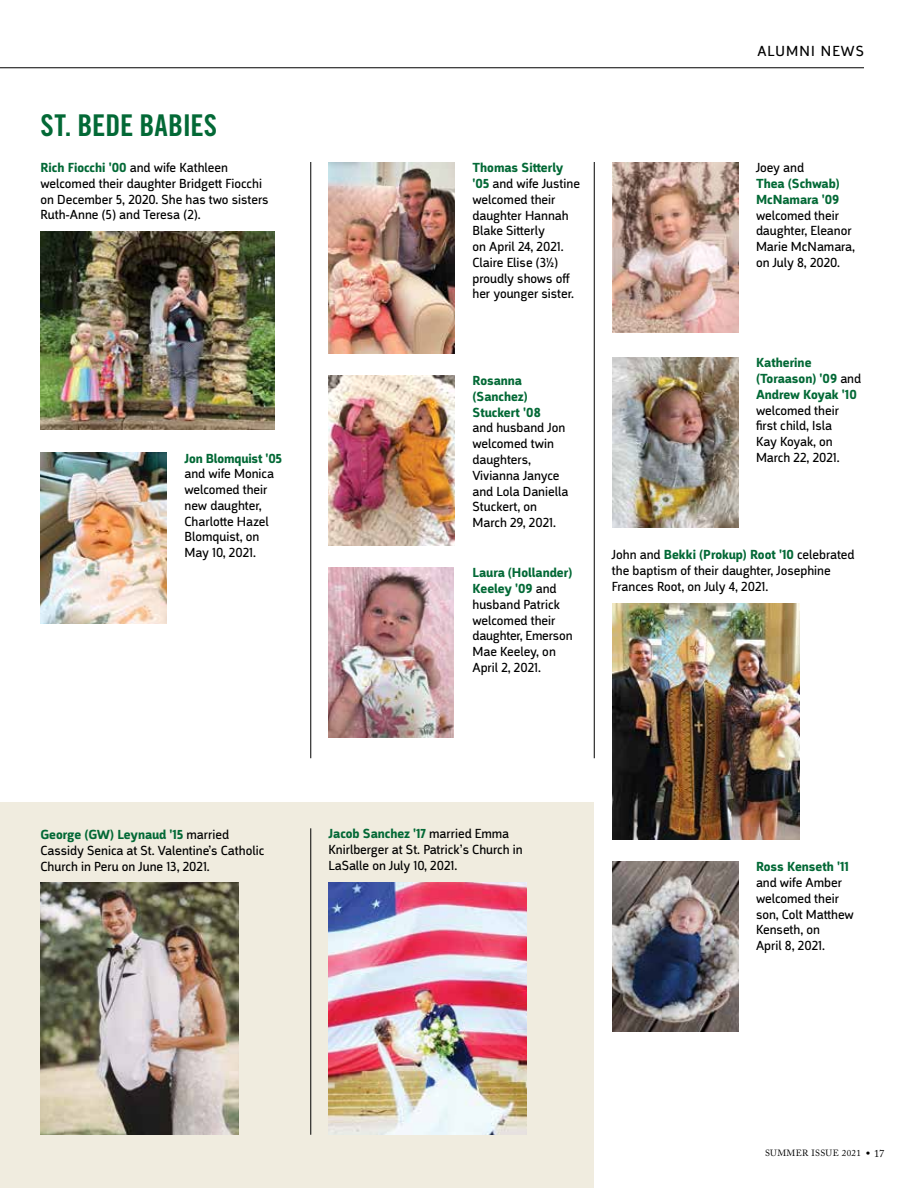
<style>
.page{position:relative;width:918px;height:1188px;background:#fff}
.page>*{position:absolute;margin:0;border:0;box-sizing:border-box;transform-origin:0 0}
.t1{font:30px "Trade Gothic Bold Cond Twenty";color:#036936}
.t2{font:15px "Argumentum";letter-spacing:.08em;color:#000}
.t3{font:13.5px/15.8px "Argumentum";color:#000}
.t4{font:700 13.5px/15.8px "Argumentum";color:#036936}
.t5{font:9px "Adobe Caslon";letter-spacing:.04em;color:#000}
.s1{font-weight:700;color:#036936}
.s2{font-weight:400;color:#000}
.s3{font-size:13.5px}
.s4{font-size:10.5px}
</style>
<div class="page">
<div style="left:0;top:803px;width:594px;height:385px;background:#f0ecdf"></div>
<img style="left:328px;top:883px;width:198px;height:252px">
<img style="left:40px;top:883px;width:198px;height:252px">
<hr style="left:0;top:67px;width:864px;height:1px;background:#000">
<img style="left:40px;top:232px;width:234px;height:198px">
<img style="left:328px;top:567px;width:126px;height:171px">
<img style="left:612px;top:861px;width:126px;height:171px">
<img style="left:612px;top:357px;width:126px;height:171px">
<img style="left:612px;top:603px;width:187px;height:237px">
<img style="left:40px;top:452px;width:126px;height:171px">
<img style="left:328px;top:162px;width:127px;height:192px">
<img style="left:328px;top:375px;width:127px;height:171px">
<hr style="left:311px;top:162px;width:1px;height:596px;background:#000">
<hr style="left:311px;top:828px;width:1px;height:307px;background:#000">
<hr style="left:594px;top:162px;width:1px;height:596px;background:#000">
<img style="left:612px;top:162px;width:126px;height:171px">
<h1 class="t1" style="left:40px;top:107px;width:178px">ST. BEDE BABIES</h1>
<p class="t3" style="left:40px;top:160px;width:230px"><span class="s1">Rich Fiocchi '00</span> and wife Kathleen welcomed their daughter Bridgett Fiocchi on December 5, 2020. She has two sisters Ruth-Anne (5) and Teresa (2).</p>
<p class="t4" style="left:185px;top:451px;width:99px">Jon Blomquist '05</p>
<p class="t3" style="left:185px;top:466px;width:91px">and wife Monica welcomed their new daughter,<br>Charlotte Hazel<br>Blomquist, on<br>May 10, 2021.</p>
<p class="t2" style="left:757px;top:42px;width:108px">ALUMNI NEWS</p>
<p class="t3" style="left:472px;top:160px;width:109px"><span class="s1">Thomas Sitterly '05</span> and wife Justine welcomed their daughter Hannah<br>Blake Sitterly<br>on April 24, 2021.<br>Claire Elise (3½) proudly shows off her younger sister.</p>
<p class="t4" style="left:472px;top:373px;width:70px">Rosanna (Sanchez)<br>Stuckert '08</p>
<p class="t3" style="left:472px;top:420px;width:97px">and husband Jon welcomed twin daughters,<br>Vivianna Janyce and Lola Daniella<br>Stuckert, on<br>March 29, 2021.</p>
<p class="t3" style="left:472px;top:565px;width:102px"><span class="s1">Laura (Hollander)<br>Keeley '09</span> and husband Patrick welcomed their daughter, Emerson<br>Mae Keeley, on<br>April 2, 2021.</p>
<p class="t3" style="left:756px;top:160px;width:50px">Joey and</p>
<p class="t4" style="left:756px;top:176px;width:85px">Thea (Schwab)<br>McNamara '09</p>
<p class="t3" style="left:756px;top:207px;width:101px">welcomed their daughter, Eleanor<br>Marie McNamara, on July 8, 2020.</p>
<p class="t4" style="left:756px;top:355px;width:107px">Katherine (Toraason) '09 <span class="s2">and<br></span>Andrew Koyak '10</p>
<p class="t3" style="left:756px;top:402px;width:85px">welcomed their first child, Isla<br>Kay Koyak, on<br>March 22, 2021.</p>
<p class="t3" style="left:612px;top:547px;width:244px">John and <span class="s1">Bekki (Prokup) Root '10</span> celebrated the baptism of their daughter, Josephine<br>Frances Root, on July 4, 2021.</p>
<p class="t3" style="left:40px;top:827px;width:225px"><span class="s1">George (GW) Leynaud '15</span> married<br>Cassidy Senica at St. Valentine’s Catholic<br>Church in Peru on June 13, 2021.</p>
<p class="t3" style="left:328px;top:826px;width:196px"><span class="s1">Jacob Sanchez '17</span> married Emma<br>Knirlberger at St. Patrick’s Church in<br>LaSalle on July 10, 2021.</p>
<p class="t4" style="left:756px;top:859px;width:94px">Ross Kenseth '11</p>
<p class="t3" style="left:756px;top:875px;width:99px">and wife Amber welcomed their son, Colt Matthew<br>Kenseth, on<br>April 8, 2021.</p>
<p class="t5" style="left:765px;top:1148px;width:121px">SUMMER ISSUE 2021 <span class="s3">•</span> <span class="s4">17</span></p>
</div>
